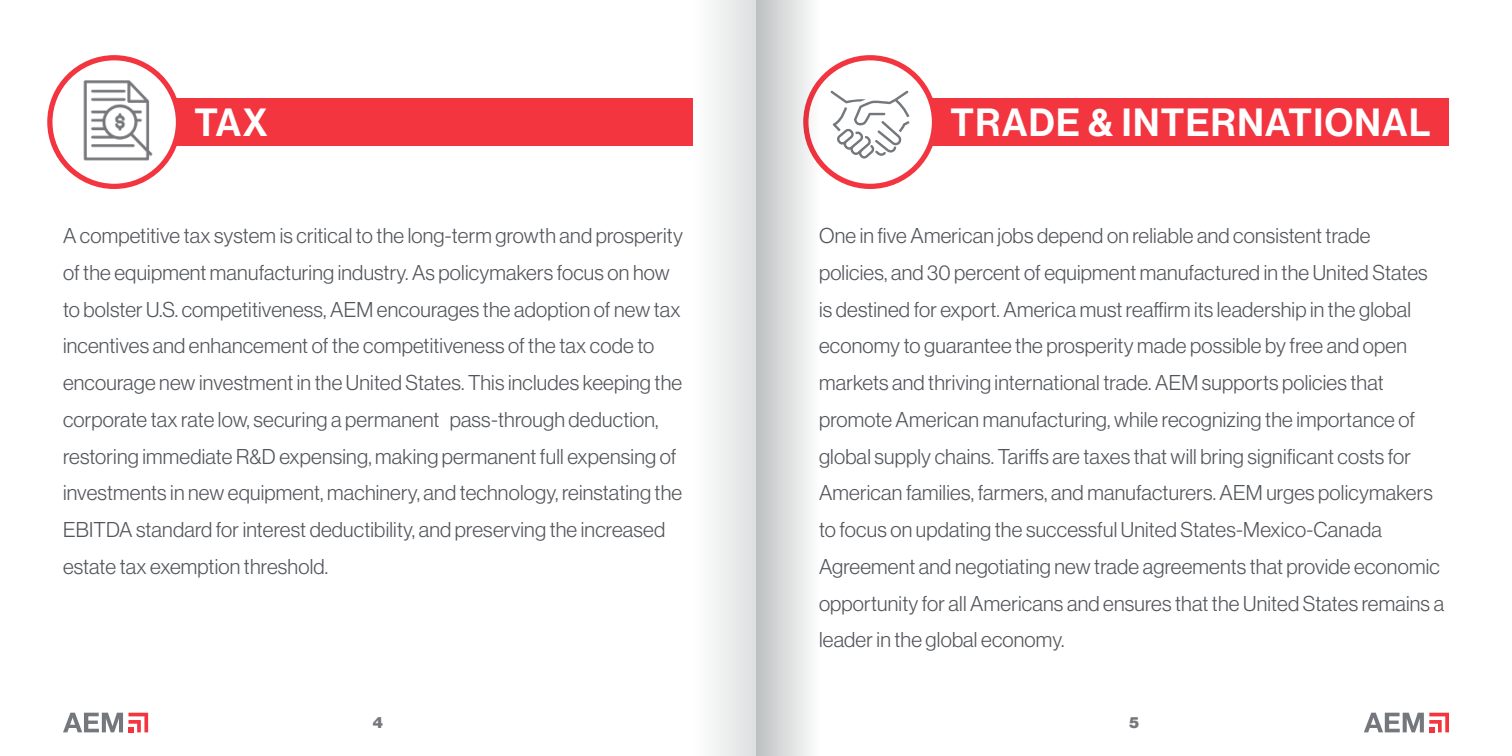
<style>
.page{position:relative;width:1512px;height:756px;background:#fff}
.page>*{position:absolute;margin:0;border:0;box-sizing:border-box;transform-origin:0 0}
.t1{font:38.5px "N Haas Grotesk DS Pro 65 Md";letter-spacing:.035em;color:#fff}
.t2{font:21px/36.8px "N Haas Grotesk DS Pro 45 Lt";letter-spacing:.01em;color:#52555b}
.t3{font:15.75px "N Haas Grotesk DS Pro 95 Blk";color:#74777b}
</style>
<div class="page">
<svg style="left:1364px;top:713px;width:85px;height:19px"></svg>
<svg style="left:63px;top:713px;width:85px;height:19px"></svg>
<div style="left:894px;top:98px;width:555px;height:48px;background:#f33540"></div>
<div style="left:806px;top:58px;width:128px;height:128px;background:#fff;border-radius:50%"></div>
<div style="left:803px;top:55px;width:134px;height:134px;border:5px solid #f33540;border-radius:50%"></div>
<svg style="left:830px;top:91px;width:80px;height:68px"></svg>
<div style="left:138px;top:98px;width:555px;height:48px;background:#f33540"></div>
<svg style="left:50px;top:58px;width:128px;height:128px"></svg>
<div style="left:47px;top:55px;width:134px;height:134px;border:5px solid #f33540;border-radius:50%"></div>
<img style="left:72px;top:75px;width:91px;height:91px">
<div style="left:756px;top:0;width:63px;height:756px;background:linear-gradient(to right,#bdc3c4,#fdf7f8)"></div>
<div style="left:693px;top:0;width:63px;height:756px;background:linear-gradient(to right,#feffff,#dde0e0)"></div>
<h1 class="t1" style="left:194px;top:101px;width:75px">TAX</h1>
<p class="t2" style="left:63px;top:218px;width:621px">A competitive tax system is critical to the long-term growth and prosperity of the equipment manufacturing industry. As policymakers focus on how to bolster U.S. competitiveness, AEM encourages the adoption of new tax incentives and enhancement of the competitiveness of the tax code to encourage new investment in the United States. This includes keeping the corporate tax rate low, securing a permanent pass-through deduction, restoring immediate R&amp;D expensing, making permanent full expensing of investments in new equipment, machinery, and technology, reinstating the EBITDA standard for interest deductibility, and preserving the increased estate tax exemption threshold.</p>
<h1 class="t1" style="left:950px;top:101px;width:482px">TRADE &amp; INTERNATIONAL</h1>
<p class="t2" style="left:819px;top:218px;width:627px">One in five American jobs depend on reliable and consistent trade policies, and 30 percent of equipment manufactured in the United States is destined for export. America must reaffirm its leadership in the global economy to guarantee the prosperity made possible by free and open markets and thriving international trade. AEM supports policies that promote American manufacturing, while recognizing the importance of global supply chains. Tariffs are taxes that will bring significant costs for American families, farmers, and manufacturers. AEM urges policymakers to focus on updating the successful United States-Mexico-Canada Agreement and negotiating new trade agreements that provide economic opportunity for all Americans and ensures that the United States remains a leader in the global economy.</p>
<p class="t3" style="left:373px;top:713px;width:12px">4</p>
<p class="t3" style="left:1129px;top:713px;width:11px">5</p>
</div>
